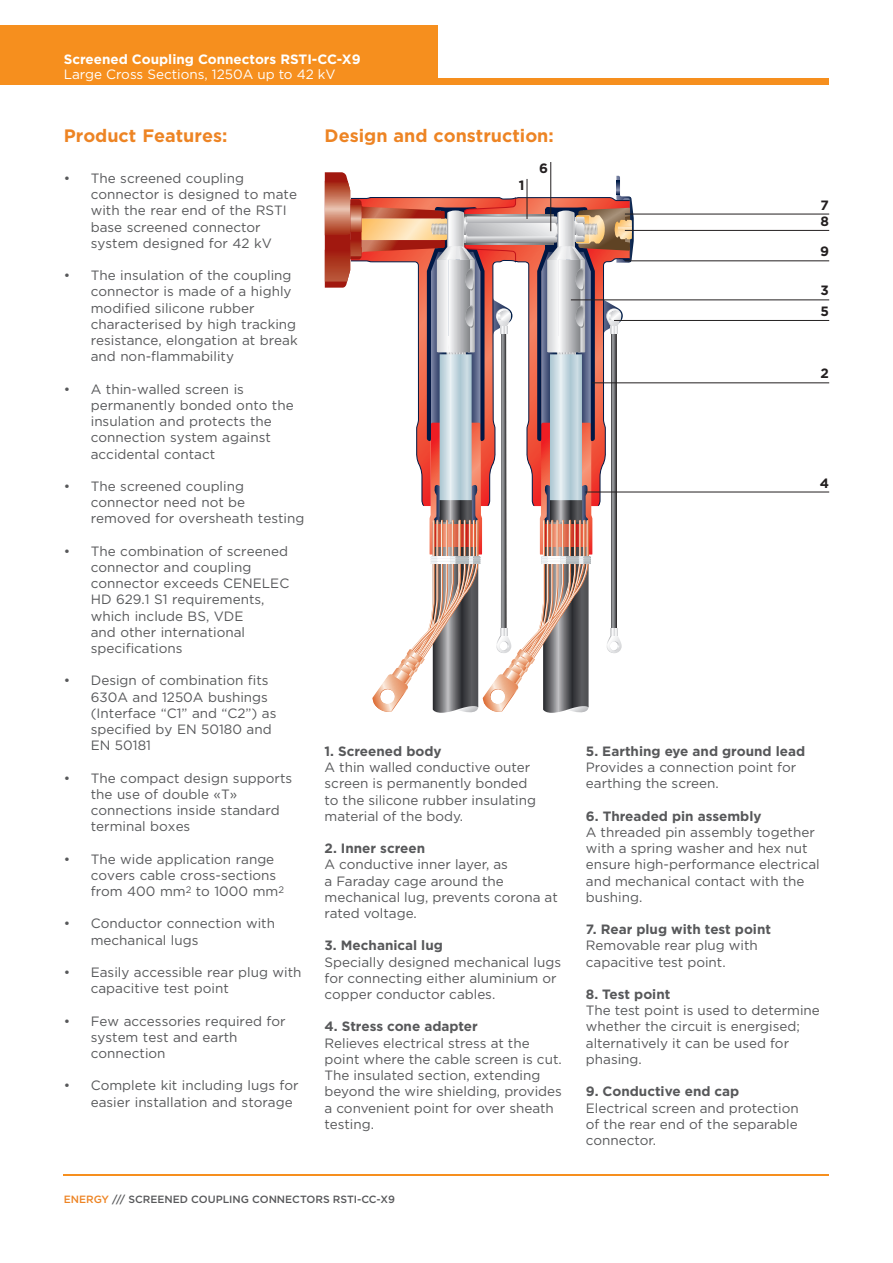
<style>
.page{position:relative;width:893px;height:1263px;background:#fff}
.page>*{position:absolute;margin:0;border:0;box-sizing:border-box;transform-origin:0 0}
.t1{font:700 18px "Gotham";color:#ed8424}
.t2{font:13.5px/16.2px "Gotham";color:#57585a}
.t3{font:700 13.5px "Gotham";color:#57585a}
.t4{font:700 13.5px "Gotham";color:#fff}
.t5{font:13.5px "Gotham";color:#fff}
.t6{font:700 13.5px "Gotham";color:#231f20}
.t7{font:500 10.5px "Gotham";color:#57585a}
.s1{color:#ed8424}
</style>
<div class="page">
<hr style="left:64px;top:1175px;width:765px;height:1px;background:#f68f1e">
<div style="left:0;top:25px;width:438px;height:56px;background:#f68f1e"></div>
<div style="left:0;top:79px;width:829px;height:6px;background:#f68f1e"></div>
<svg style="left:325px;top:172px;width:309px;height:541px"></svg>
<hr style="left:585px;top:492px;width:244px;height:1px;background:#231f20">
<hr style="left:592px;top:383px;width:237px;height:1px;background:#231f20">
<hr style="left:571px;top:300px;width:258px;height:1px;background:#231f20">
<hr style="left:625px;top:261px;width:204px;height:1px;background:#231f20">
<hr style="left:625px;top:230px;width:204px;height:1px;background:#231f20">
<hr style="left:625px;top:214px;width:204px;height:1px;background:#231f20">
<hr style="left:527px;top:179px;width:1px;height:40px;background:#231f20">
<hr style="left:550px;top:162px;width:1px;height:69px;background:#231f20">
<hr style="left:614px;top:320px;width:215px;height:1px;background:#231f20">
<p class="t4" style="left:64px;top:50px;width:298px">Screened Coupling Connectors RSTI-CC-X9</p>
<p class="t5" style="left:64px;top:66px;width:273px">Large Cross Sections, 1250A up to 42 kV</p>
<h1 class="t1" style="left:64px;top:124px;width:165px">Product Features:</h1>
<p class="t2" style="left:91px;top:170px;width:208px;text-indent:-27px">• The screened coupling connector is designed to mate with the rear end of the RSTI base screened connector system designed for 42 kV</p>
<p class="t2" style="left:91px;top:267px;width:209px;text-indent:-27px">• The insulation of the coupling connector is made of a highly modified silicone rubber characterised by high tracking resistance, elongation at break and non-flammability</p>
<p class="t2" style="left:91px;top:380px;width:204px;text-indent:-27px">• A thin-walled screen is permanently bonded onto the insulation and protects the connection system against accidental contact</p>
<p class="t2" style="left:91px;top:478px;width:215px;text-indent:-27px">• The screened coupling connector need not be removed for oversheath testing</p>
<p class="t2" style="left:91px;top:542px;width:200px;text-indent:-27px">• The combination of screened connector and coupling connector exceeds CENELEC<br>HD 629.1 S1 requirements, which include BS, VDE<br>and other international specifications</p>
<p class="t2" style="left:91px;top:672px;width:187px;text-indent:-27px">• Design of combination fits<br>630A and 1250A bushings (Interface “C1” and “C2”) as specified by EN 50180 and<br>EN 50181</p>
<p class="t2" style="left:91px;top:769px;width:203px;text-indent:-27px">• The compact design supports the use of double «T» connections inside standard terminal boxes</p>
<p class="t2" style="left:91px;top:850px;width:195px;text-indent:-27px">• The wide application range covers cable cross-sections from 400 mm<sup>2</sup> to 1000 mm<sup>2</sup></p>
<p class="t2" style="left:91px;top:915px;width:186px;text-indent:-27px">• Conductor connection with mechanical lugs</p>
<p class="t2" style="left:91px;top:964px;width:212px;text-indent:-27px">• Easily accessible rear plug with capacitive test point</p>
<p class="t2" style="left:91px;top:1012px;width:196px;text-indent:-27px">• Few accessories required for system test and earth connection</p>
<p class="t2" style="left:91px;top:1077px;width:209px;text-indent:-27px">• Complete kit including lugs for easier installation and storage</p>
<h1 class="t1" style="left:325px;top:124px;width:231px">Design and construction:</h1>
<p class="t6" style="left:519px;top:177px;width:7px">1</p>
<p class="t6" style="left:539px;top:160px;width:10px">6</p>
<p class="t3" style="left:325px;top:742px;width:119px">1. Screened body</p>
<p class="t2" style="left:325px;top:759px;width:213px">A thin walled conductive outer screen is permanently bonded to the silicone rubber insulating material of the body.</p>
<p class="t3" style="left:325px;top:839px;width:102px">2. Inner screen</p>
<p class="t2" style="left:325px;top:856px;width:235px">A conductive inner layer, as<br>a Faraday cage around the mechanical lug, prevents corona at rated voltage.</p>
<p class="t3" style="left:325px;top:937px;width:120px">3. Mechanical lug</p>
<p class="t2" style="left:325px;top:953px;width:238px">Specially designed mechanical lugs for connecting either aluminium or copper conductor cables.</p>
<p class="t3" style="left:325px;top:1018px;width:155px">4. Stress cone adapter</p>
<p class="t2" style="left:325px;top:1034px;width:239px">Relieves electrical stress at the point where the cable screen is cut.<br>The insulated section, extending beyond the wire shielding, provides a convenient point for over sheath testing.</p>
<p class="t7" style="left:64px;top:1192px;width:333px"><span class="s1">ENERGY</span> /// SCREENED COUPLING CONNECTORS RSTI-CC-X9</p>
<p class="t6" style="left:821px;top:196px;width:10px">7</p>
<p class="t6" style="left:820px;top:212px;width:10px">8</p>
<p class="t6" style="left:820px;top:243px;width:10px">9</p>
<p class="t6" style="left:821px;top:282px;width:10px">3</p>
<p class="t6" style="left:820px;top:302px;width:10px">5</p>
<p class="t6" style="left:821px;top:365px;width:10px">2</p>
<p class="t6" style="left:820px;top:474px;width:11px">4</p>
<p class="t3" style="left:586px;top:742px;width:221px">5. Earthing eye and ground lead</p>
<p class="t2" style="left:586px;top:759px;width:212px">Provides a connection point for earthing the screen.</p>
<p class="t3" style="left:586px;top:807px;width:177px">6. Threaded pin assembly</p>
<p class="t2" style="left:586px;top:824px;width:235px">A threaded pin assembly together with a spring washer and hex nut ensure high-performance electrical and mechanical contact with the bushing.</p>
<p class="t3" style="left:586px;top:920px;width:187px">7. Rear plug with test point</p>
<p class="t2" style="left:586px;top:937px;width:174px">Removable rear plug with capacitive test point.</p>
<p class="t3" style="left:586px;top:985px;width:86px">8. Test point</p>
<p class="t2" style="left:586px;top:1002px;width:236px">The test point is used to determine whether the circuit is energised; alternatively it can be used for phasing.</p>
<p class="t3" style="left:586px;top:1082px;width:155px">9. Conductive end cap</p>
<p class="t2" style="left:586px;top:1099px;width:214px;text-align:justify">Electrical screen and protection of the rear end of the separable connector.</p>
</div>
